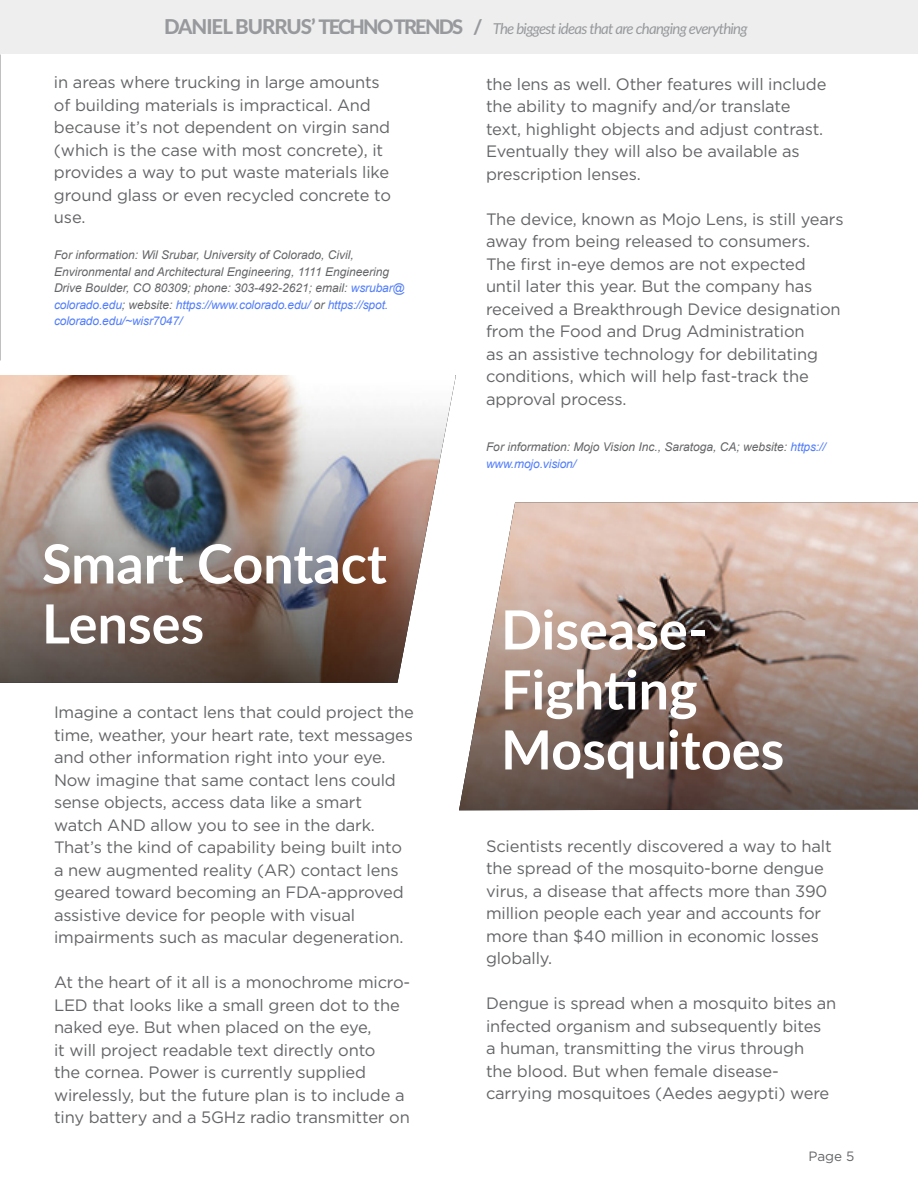
<style>
.page{position:relative;width:918px;height:1188px;background:#fff}
.page>*{position:absolute;margin:0;border:0;box-sizing:border-box;transform-origin:0 0}
.t1{font:700 54px/60px "Lato";color:#fff}
.t2{font:16.5px/22.5px "Gotham";letter-spacing:-.01em;color:#646568}
.t3{font:italic 15px "Lato";letter-spacing:-.05em;color:#97999c}
.t4{font:13.5px "Gotham";color:#646568}
.t5{font:italic 12px/16.5px "Arial";color:#646568}
.s1{font-weight:800;font-style:normal;font-size:20.55px}
.s2{font-weight:800;font-style:normal;font-size:20.1px}
.s3{color:#517dfc}
</style>
<div class="page">
<img style="left:0;top:54px;width:1px;height:307px">
<img style="left:0;top:375px;width:456px;height:308px">
<div style="left:0;top:0;width:918px;height:54px;background:#eeeeef"></div>
<img style="left:459px;top:502px;width:459px;height:308px">
<p class="t3" style="left:164px;top:18px;width:585px"><span class="s1">DANIEL BURRUS’</span> <span class="s2">TECHNO TRENDS /</span> The biggest ideas that are changing everything</p>
<p class="t2" style="left:54px;top:71px;width:339px">in areas where trucking in large amounts of building materials is impractical. And because it’s not dependent on virgin sand (which is the case with most concrete), it provides a way to put waste materials like ground glass or even recycled concrete to use.</p>
<p class="t2" style="left:486px;top:72px;width:342px">the lens as well. Other features will include the ability to magnify and/or translate text, highlight objects and adjust contrast.<br>Eventually they will also be available as prescription lenses.</p>
<p class="t2" style="left:486px;top:207px;width:359px">The device, known as Mojo Lens, is still years away from being released to consumers.<br>The first in-eye demos are not expected until later this year. But the company has received a Breakthrough Device designation from the Food and Drug Administration<br>as an assistive technology for debilitating conditions, which will help fast-track the approval process.</p>
<p class="t5" style="left:54px;top:247px;width:352px">For information: Wil Srubar, University of Colorado, Civil, Environmental and Architectural Engineering, 1111 Engineering Drive Boulder, CO 80309; phone: 303-492-2621; email: <span class="s3">wsrubar@ colorado.edu</span>; website: <span class="s3">https://www.colorado.edu/</span> or <span class="s3">https://spot. colorado.edu/~wisr7047/</span></p>
<h1 class="t1" style="left:42px;top:531px;width:346px">Smart Contact<br>Lenses</h1>
<p class="t2" style="left:54px;top:701px;width:361px">Imagine a contact lens that could project the time, weather, your heart rate, text messages and other information right into your eye.<br>Now imagine that same contact lens could sense objects, access data like a smart watch AND allow you to see in the dark.<br>That’s the kind of capability being built into a new augmented reality (AR) contact lens geared toward becoming an FDA-approved assistive device for people with visual impairments such as macular degeneration.</p>
<p class="t2" style="left:54px;top:971px;width:358px">At the heart of it all is a monochrome micro-LED that looks like a small green dot to the naked eye. But when placed on the eye,<br>it will project readable text directly onto<br>the cornea. Power is currently supplied wirelessly, but the future plan is to include a tiny battery and a 5GHz radio transmitter on</p>
<p class="t5" style="left:486px;top:439px;width:341px">For information: Mojo Vision Inc., Saratoga, CA; website: <span class="s3">https:// www.mojo.vision/</span></p>
<h1 class="t1" style="left:501px;top:597px;width:285px">Disease-<br>Fighting<br>Mosquitoes</h1>
<p class="t2" style="left:486px;top:834px;width:347px">Scientists recently discovered a way to halt the spread of the mosquito-borne dengue virus, a disease that affects more than 390 million people each year and accounts for more than $40 million in economic losses globally.</p>
<p class="t2" style="left:486px;top:992px;width:352px">Dengue is spread when a mosquito bites an infected organism and subsequently bites<br>a human, transmitting the virus through<br>the blood. But when female disease&shy;carrying mosquitoes (Aedes aegypti) were</p>
<p class="t4" style="left:808px;top:1148px;width:47px">Page 5</p>
</div>
